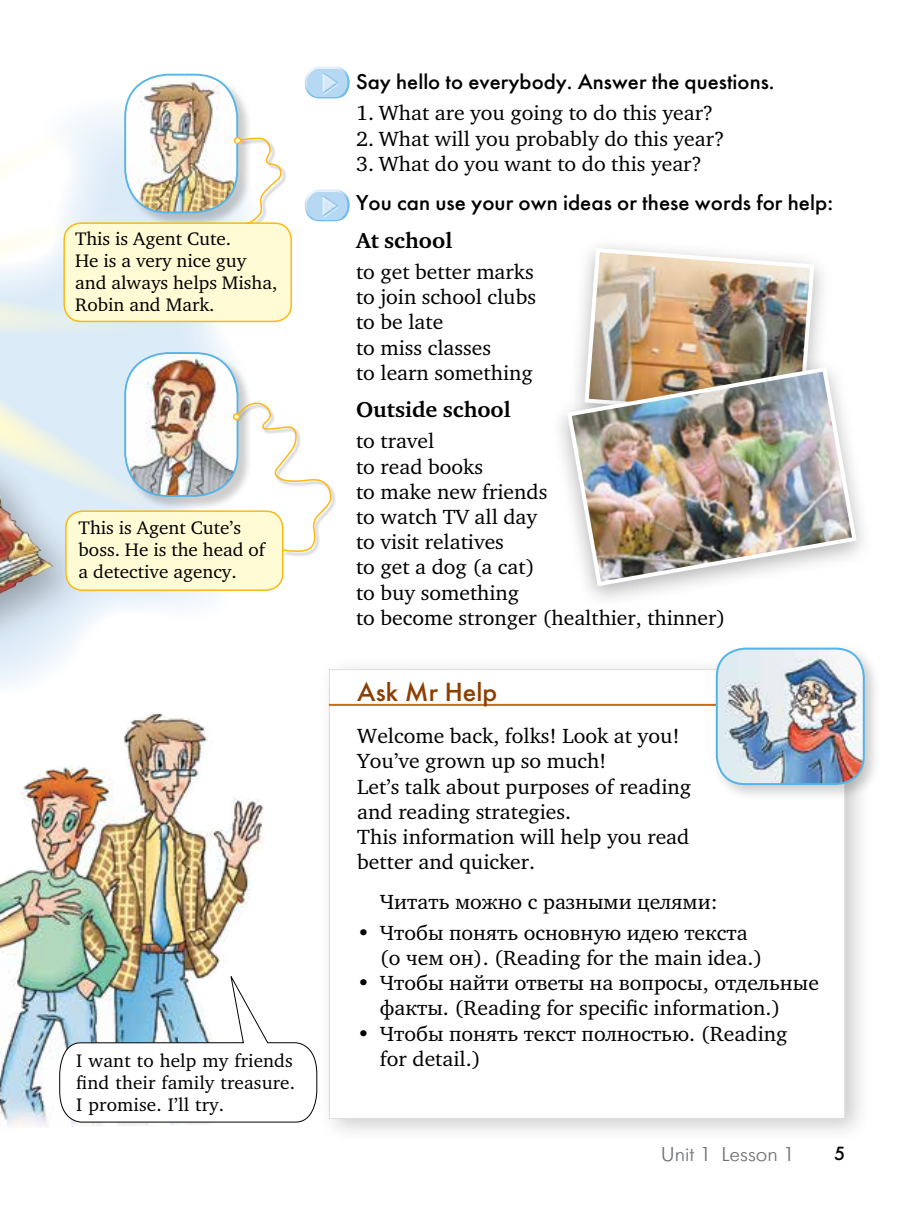
<style>
.page{position:relative;width:919px;height:1219px;background:#fff}
.page>*{position:absolute;margin:0;border:0;box-sizing:border-box;transform-origin:0 0}
.t1{font:26px "Futuris C";color:#8d3e00}
.t2{font:700 22px "Charter ITC";color:#000}
.t3{font:21.4px "Futuris C";color:#000}
.t4{font:21.2px "Futuris C";color:#000}
.t5{font:21px/25.2px "Charter ITC";color:#000}
.t6{font:300 20px "Futura Futuris";color:#6d6e71}
.t7{font:19px "Futuris C";color:#000}
.t8{font:18.6px/22px "Charter ITC";color:#000}
</style>
<div class="page">
<svg style="left:0;top:322px;width:233px;height:392px"></svg>
<svg style="left:0;top:108px;width:194px;height:532px"></svg>
<img style="left:0;top:714px;width:264px;height:413px">
<div style="left:0;top:412px;width:94px;height:272px;background:#000;opacity:.3"></div>
<img style="left:0;top:495px;width:53px;height:99px">
<div style="left:318px;top:656px;width:554px;height:487px;background:#000;opacity:.2"></div>
<div style="left:329px;top:669px;width:516px;height:450px;background:#fff;border:1px solid #dcddde"></div>
<svg style="left:59px;top:971px;width:259px;height:152px"></svg>
<hr style="left:329px;top:704px;width:512px;height:2px;background:#ca6c17">
<div style="left:125px;top:74px;width:127px;height:153px;background:#000;opacity:.2"></div>
<img style="left:127px;top:75px;width:110px;height:137px">
<div style="left:124px;top:74px;width:114px;height:139px;border:2px solid #55b4e6;border-radius:43px"></div>
<div style="left:125px;top:352px;width:128px;height:159px;background:#000;opacity:.2"></div>
<img style="left:125px;top:353px;width:108px;height:143px">
<div style="left:124px;top:352px;width:114px;height:145px;border:2px solid #55b4e6;border-radius:43px"></div>
<img style="left:582px;top:246px;width:234px;height:109px">
<div style="left:710px;top:643px;width:171px;height:159px;background:#000;opacity:.2"></div>
<img style="left:716px;top:649px;width:147px;height:135px">
<div style="left:715px;top:648px;width:149px;height:137px;border:2px solid #55b4e6;border-radius:28px"></div>
<img style="left:305px;top:189px;width:44px;height:32px">
<div style="left:549px;top:355px;width:325px;height:254px;background:#000;opacity:.3"></div>
<img style="left:565px;top:365px;width:293px;height:224px">
<div style="left:239px;top:138px;width:48px;height:91px;background:#000;opacity:.3"></div>
<div style="left:236px;top:403px;width:100px;height:154px;background:#000;opacity:.3"></div>
<svg style="left:233px;top:234px;width:99px;height:319px"></svg>
<div style="left:233px;top:413px;width:7px;height:7px;border:2px solid #fdb812;border-radius:50%"></div>
<svg style="left:234px;top:137px;width:47px;height:86px"></svg>
<div style="left:234px;top:137px;width:7px;height:7px;border:2px solid #fdb812;border-radius:50%"></div>
<div style="left:64px;top:223px;width:227px;height:98px;background:#fffcd5;border-radius:17px"></div>
<div style="left:63px;top:222px;width:229px;height:100px;border:2px solid #fdb812;border-radius:17px"></div>
<div style="left:66px;top:511px;width:217px;height:79px;background:#fffcd5;border-radius:17px"></div>
<div style="left:65px;top:510px;width:218px;height:81px;border:2px solid #fdb812;border-radius:17px"></div>
<img style="left:305px;top:67px;width:44px;height:31px">
<p class="t8" style="left:75px;top:227px;width:204px">This is Agent Cute.<br>He is a very nice guy and always helps Misha,<br>Robin and Mark.</p>
<p class="t8" style="left:79px;top:517px;width:188px">This is Agent Cute’s boss. He is the head of a detective agency.</p>
<p class="t8" style="left:76px;top:1049px;width:220px;text-align:justify">I want to help my friends find their family treasure.<br>I promise. I’ll try.</p>
<p class="t4" style="left:356px;top:69px;width:420px">Say hello to everybody. Answer the questions.</p>
<p class="t5" style="left:356px;top:101px;width:359px">1. What are you going to do this year?</p>
<p class="t5" style="left:356px;top:126px;width:370px">2. What will you probably do this year?</p>
<p class="t5" style="left:356px;top:151px;width:347px">3. What do you want to do this year?</p>
<p class="t3" style="left:356px;top:190px;width:478px">You can use your own ideas or these words for help:</p>
<p class="t2" style="left:356px;top:227px;width:98px">At school</p>
<p class="t5" style="left:356px;top:259px;width:181px">to get better marks to join school clubs to be late<br>to miss classes<br>to learn something</p>
<p class="t2" style="left:356px;top:396px;width:156px">Outside school</p>
<p class="t5" style="left:356px;top:429px;width:371px">to travel<br>to read books<br>to make new friends<br>to watch TV all day<br>to visit relatives<br>to get a dog (a cat)<br>to buy something<br>to become stronger (healthier, thinner)</p>
<p class="t1" style="left:357px;top:676px;width:141px">Ask Mr Help</p>
<p class="t5" style="left:357px;top:723px;width:335px">Welcome back, folks! Look at you!<br>You’ve grown up so much!<br>Let’s talk about purposes of reading and reading strategies.<br>This information will help you read better and quicker.</p>
<p class="t5" style="left:380px;top:889px;width:339px">Читать можно с разными целями:</p>
<p class="t5" style="left:380px;top:920px;width:384px;text-indent:-23px">• Чтобы понять основную идею текста (о чем он). (Reading for the main idea.)</p>
<p class="t5" style="left:380px;top:970px;width:440px;text-indent:-23px">• Чтобы найти ответы на вопросы, отдельные факты. (Reading for specific information.)</p>
<p class="t5" style="left:380px;top:1021px;width:409px;text-indent:-23px">• Чтобы понять текст полностью. (Reading for detail.)</p>
<p class="t6" style="left:661px;top:1143px;width:135px">Unit 1 Lesson 1</p>
<p class="t7" style="left:834px;top:1142px;width:13px">5</p>
</div>
